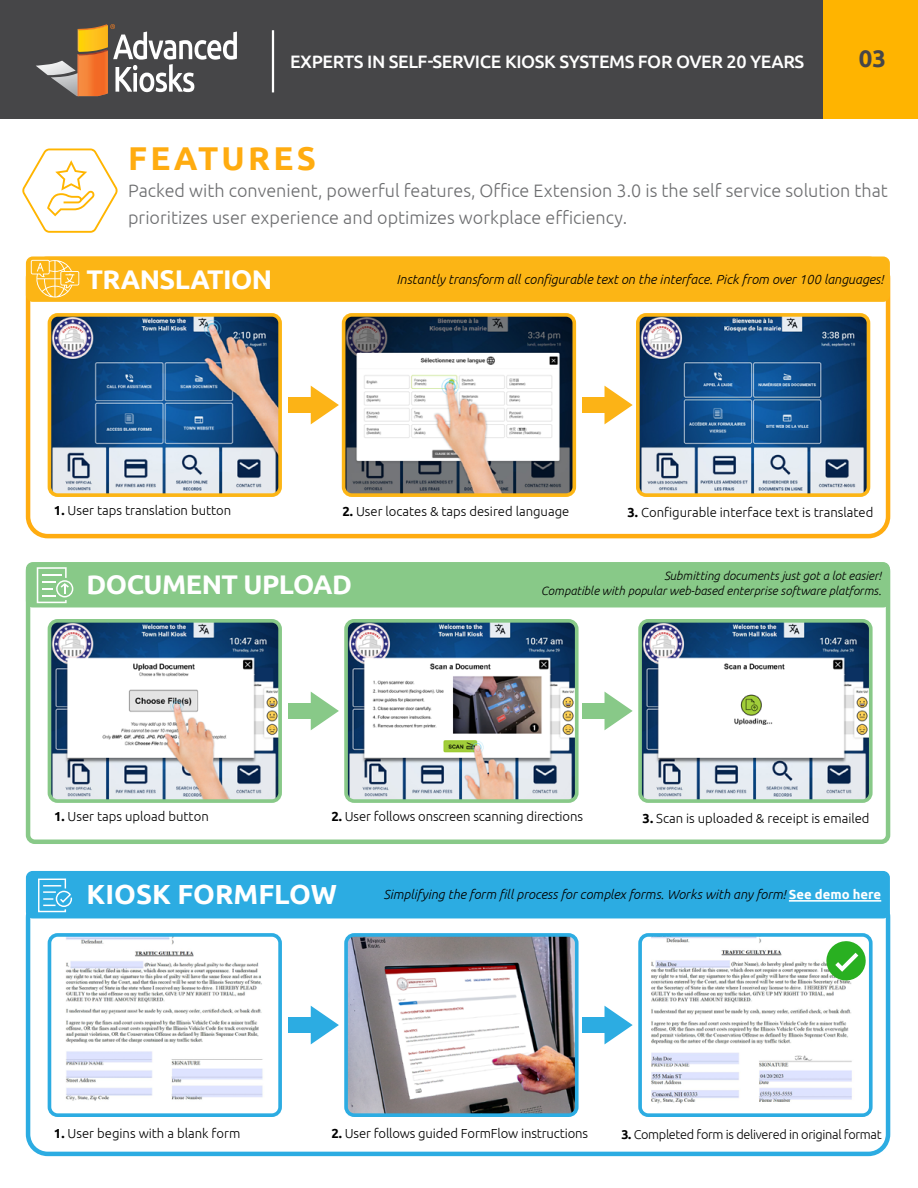
<style>
.page{position:relative;width:918px;height:1188px;background:#fff}
.page>*{position:absolute;margin:0;border:0;box-sizing:border-box;transform-origin:0 0}
.t1{font:700 33px "Ubuntu";letter-spacing:.1em;color:#ffac10}
.t2{font:700 27.6px "Ubuntu";color:#fff}
.t3{font:700 27px "Ubuntu";letter-spacing:-.02em;color:#fff}
.t4{font:700 24px "Ubuntu";color:#464648}
.t5{font:300 18px/27px "Ubuntu";color:#6d6e70}
.t6{font:500 18px "Ubuntu";letter-spacing:-.02em;color:#fff}
.t7{font:300 13.05px "Ubuntu";color:#000}
.t8{font:italic 300 13.05px "Ubuntu";color:#000}
.t9{font:300 12.75px "Ubuntu";letter-spacing:-.025em;color:#000}
.t10{font:italic 300 12px/14.4px "Ubuntu";color:#000;text-align:right}
.s1{font-weight:700}
.s2{font-weight:700;font-style:normal;color:#fff}
</style>
<div class="page">
<div style="left:26px;top:257px;width:864px;height:281px;border:4px solid #ffac10;border-radius:20px"></div>
<div style="left:26px;top:256px;width:864px;height:46px;background:#fcb515;border-radius:7px"></div>
<div style="left:26px;top:895px;width:864px;height:261px;border:4px solid #2cace2;border-radius:20px"></div>
<div style="left:26px;top:871px;width:864px;height:47px;background:#2cace2;border-radius:7px"></div>
<svg style="left:38px;top:878px;width:35px;height:35px"></svg>
<svg style="left:311px;top:386px;width:28px;height:38px"></svg>
<div style="left:288px;top:397px;width:25px;height:16px;background:#fcb316"></div>
<svg style="left:605px;top:386px;width:28px;height:38px"></svg>
<div style="left:582px;top:397px;width:25px;height:16px;background:#fcb316"></div>
<img style="left:53px;top:318px;width:224px;height:174px">
<div style="left:48px;top:313px;width:234px;height:184px;border:4px solid #fcb515;border-radius:8px"></div>
<img style="left:347px;top:318px;width:224px;height:174px">
<div style="left:342px;top:313px;width:234px;height:184px;border:4px solid #fcb515;border-radius:8px"></div>
<img style="left:641px;top:318px;width:224px;height:174px">
<div style="left:636px;top:313px;width:234px;height:184px;border:4px solid #fcb515;border-radius:8px"></div>
<svg style="left:31px;top:259px;width:48px;height:39px"></svg>
<svg style="left:22px;top:148px;width:96px;height:85px"></svg>
<svg style="left:311px;top:1006px;width:28px;height:38px"></svg>
<div style="left:288px;top:1017px;width:25px;height:16px;background:#2cace2"></div>
<svg style="left:605px;top:1006px;width:28px;height:38px"></svg>
<div style="left:582px;top:1017px;width:25px;height:16px;background:#2cace2"></div>
<img style="left:53px;top:938px;width:224px;height:174px">
<div style="left:48px;top:933px;width:234px;height:184px;border:4px solid #2cace2;border-radius:8px"></div>
<img style="left:349px;top:938px;width:225px;height:174px">
<div style="left:344px;top:933px;width:235px;height:184px;border:4px solid #2cace2;border-radius:8px"></div>
<img style="left:643px;top:938px;width:225px;height:174px">
<div style="left:638px;top:933px;width:235px;height:184px;border:4px solid #2cace2;border-radius:8px"></div>
<svg style="left:825px;top:940px;width:42px;height:41px"></svg>
<div style="left:0;top:0;width:918px;height:119px;background:#464648"></div>
<hr style="left:272px;top:30px;width:2px;height:62px;background:#fff">
<img style="left:51px;top:73px;width:27px;height:23px">
<img style="left:36px;top:61px;width:40px;height:14px">
<svg style="left:78px;top:24px;width:159px;height:72px"></svg>
<div style="left:823px;top:0;width:95px;height:119px;background:#ffb400"></div>
<div style="left:26px;top:562px;width:864px;height:282px;border:4px solid #88c988;border-radius:7px"></div>
<div style="left:26px;top:562px;width:864px;height:45px;background:#88c988;border-radius:7px"></div>
<svg style="left:311px;top:692px;width:28px;height:38px"></svg>
<div style="left:288px;top:703px;width:25px;height:16px;background:#88c988"></div>
<svg style="left:605px;top:692px;width:28px;height:38px"></svg>
<div style="left:582px;top:703px;width:25px;height:16px;background:#88c988"></div>
<img style="left:53px;top:624px;width:224px;height:174px">
<div style="left:48px;top:619px;width:234px;height:184px;border:4px solid #88c988;border-radius:8px"></div>
<img style="left:349px;top:624px;width:225px;height:174px">
<div style="left:344px;top:619px;width:235px;height:184px;border:4px solid #88c988;border-radius:8px"></div>
<img style="left:643px;top:624px;width:225px;height:174px">
<div style="left:638px;top:619px;width:235px;height:184px;border:4px solid #88c988;border-radius:8px"></div>
<svg style="left:37px;top:567px;width:36px;height:36px"></svg>
<hr style="left:789px;top:900px;width:92px;height:2px;background:#fff">
<h3 class="t6" style="left:290px;top:50px;width:516px">EXPERTS IN SELF-SERVICE KIOSK SYSTEMS FOR OVER 20 YEARS</h3>
<h3 class="t4" style="left:859px;top:44px;width:29px">03</h3>
<h1 class="t1" style="left:128px;top:138px;width:189px">FEATURES</h1>
<h3 class="t5" style="left:128px;top:176px;width:761px">Packed with convenient, powerful features, Office Extension 3.0 is the self service solution that prioritizes user experience and optimizes workplace efficiency.</h3>
<h3 class="t3" style="left:87px;top:263px;width:187px">TRANSLATION</h3>
<p class="t8" style="left:397px;top:271px;width:488px">Instantly transform all configurable text on the interface. Pick from over 100 languages!</p>
<p class="t7" style="left:54px;top:503px;width:179px"><span class="s1">1.</span> User taps translation button</p>
<p class="t7" style="left:342px;top:504px;width:229px"><span class="s1">2.</span> User locates &amp; taps desired language</p>
<p class="t7" style="left:627px;top:505px;width:247px"><span class="s1">3.</span> Configurable interface text is translated</p>
<h3 class="t3" style="left:87px;top:568px;width:267px">DOCUMENT UPLOAD</h3>
<p class="t10" style="left:541px;top:568px;width:342px">Submitting documents just got a lot easier!<br>Compatible with popular web-based enterprise software platforms.</p>
<p class="t7" style="left:54px;top:808px;width:156px"><span class="s1">1.</span> User taps upload button</p>
<p class="t7" style="left:332px;top:808px;width:253px"><span class="s1">2.</span> User follows onscreen scanning directions</p>
<p class="t7" style="left:643px;top:810px;width:229px"><span class="s1">3.</span> Scan is uploaded &amp; receipt is emailed</p>
<h2 class="t2" style="left:87px;top:878px;width:252px">KIOSK FORMFLOW</h2>
<p class="t8" style="left:383px;top:887px;width:499px">Simplifying the form fill process for complex forms. Works with any form! <span class="s2">See demo here</span></p>
<p class="t7" style="left:54px;top:1126px;width:188px"><span class="s1">1.</span> User begins with a blank form</p>
<p class="t7" style="left:332px;top:1126px;width:258px"><span class="s1">2.</span> User follows guided FormFlow instructions</p>
<p class="t9" style="left:621px;top:1126px;width:262px"><span class="s1">3.</span> Completed form is delivered in original format</p>
</div>
